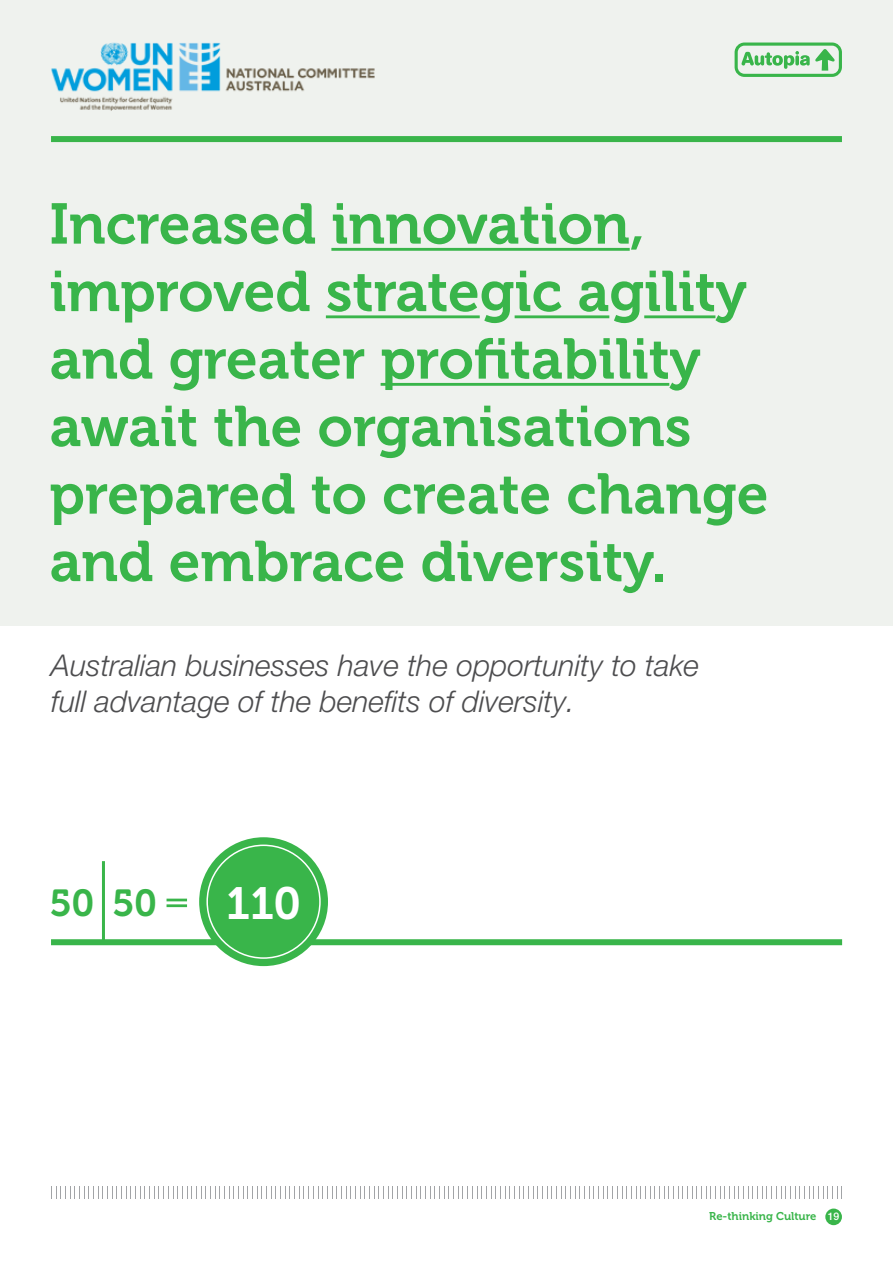
<style>
.page{position:relative;width:893px;height:1263px;background:#fff}
.page>*{position:absolute;margin:0;border:0;box-sizing:border-box;transform-origin:0 0}
.t1{font:57px/67.5px "Museo 700";color:#39b54a}
.t2{font:45px "Museo 700";color:#fff}
.t3{font:37.5px "Museo 700";color:#39b54a}
.t4{font:italic 300 30px/36px "Helvetica Neue";color:#4d4d4f}
.t5{font:11.25px "Museo 700";color:#39b54a}
.s1{font-family:"Helvetica Neue";font-weight:500;font-size:10.5px;color:#fff}
</style>
<div class="page">
<div style="left:0;top:0;width:893px;height:626px;background:#eff2ee"></div>
<svg style="left:51px;top:1186px;width:791px;height:13px"></svg>
<div style="left:51px;top:136px;width:791px;height:6px;background:#39b54a"></div>
<div style="left:51px;top:939px;width:791px;height:6px;background:#39b54a"></div>
<svg style="left:735px;top:43px;width:107px;height:34px"></svg>
<div style="left:825px;top:1208px;width:17px;height:17px;background:#39b54a;border-radius:50%"></div>
<img style="left:51px;top:42px;width:324px;height:69px">
<hr style="left:331px;top:248px;width:299px;height:3px;background:#39b54a">
<hr style="left:326px;top:315px;width:154px;height:3px;background:#39b54a">
<hr style="left:515px;top:315px;width:94px;height:3px;background:#39b54a">
<hr style="left:644px;top:315px;width:71px;height:3px;background:#39b54a">
<hr style="left:381px;top:383px;width:288px;height:3px;background:#39b54a">
<div style="left:199px;top:837px;width:129px;height:129px;background:#39b54a;border-radius:50%"></div>
<div style="left:206px;top:844px;width:115px;height:115px;border:2px solid #fff;border-radius:50%"></div>
<hr style="left:167px;top:899px;width:20px;height:2px;background:#39b54a">
<hr style="left:167px;top:904px;width:20px;height:3px;background:#39b54a">
<hr style="left:102px;top:861px;width:3px;height:81px;background:#39b54a">
<p class="t1" style="left:50px;top:191px;width:720px">Increased innovation, improved strategic agility and greater profitability await the organisations prepared to create change and embrace diversity.</p>
<p class="t4" style="left:51px;top:646px;width:649px">Australian businesses have the opportunity to take full advantage of the benefits of diversity.</p>
<p class="t3" style="left:49px;top:882px;width:109px">50 50</p>
<p class="t2" style="left:226px;top:878px;width:76px">110</p>
<p class="t5" style="left:709px;top:1210px;width:132px">Re-thinking Culture <span class="s1">19</span></p>
</div>
